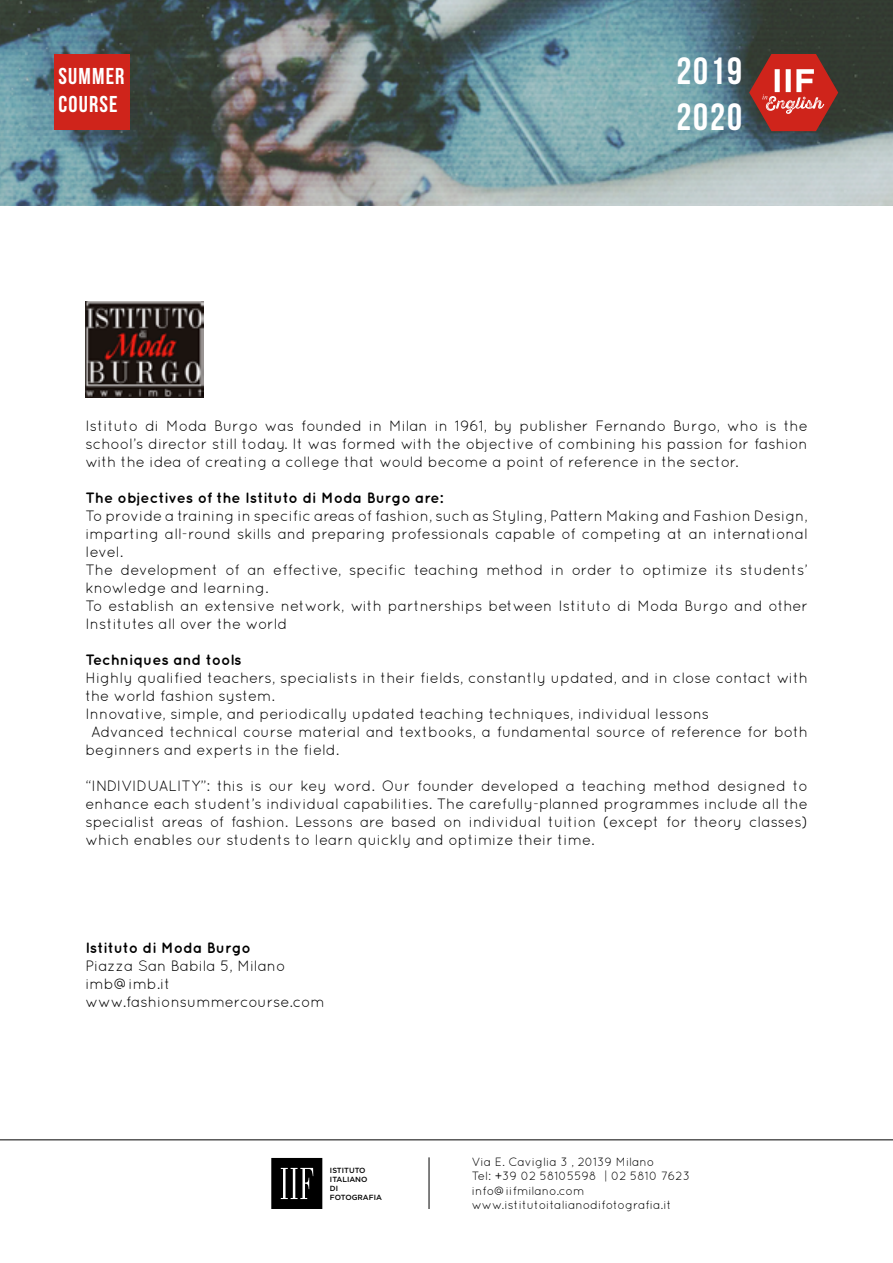
<style>
.page{position:relative;width:893px;height:1263px;background:#fff}
.page>*{position:absolute;margin:0;border:0;box-sizing:border-box;transform-origin:0 0}
.t1{font:37.8px/45.5px "Bebas Neue";letter-spacing:.05em;color:#fff}
.t2{font:22.95px/27.6px "Bebas Neue";letter-spacing:.05em;color:#fff}
.t3{font:15px/18px "Quicksand";color:#000;text-align:justify}
.t4{font:700 15px "Quicksand";color:#000}
.t5{font:12px/14.4px "Quicksand";color:#000}
.t6{font:500 7.5px/9px "Gotham";color:#000}
</style>
<div class="page">
<hr style="left:0;top:1139px;width:893px;height:1px;background:#000">
<hr style="left:429px;top:1157px;width:1px;height:52px;background:#000">
<img style="left:86px;top:302px;width:118px;height:95px">
<img style="left:0;top:0;width:893px;height:206px">
<div style="left:54px;top:54px;width:76px;height:76px;background:#cf241b"></div>
<svg style="left:749px;top:54px;width:89px;height:77px;background:#ad423b"></svg>
<svg style="left:271px;top:1158px;width:51px;height:51px;background:#1e1e1e"></svg>
<h2 class="t2" style="left:59px;top:62px;width:67px">SUMMER<br>COURSE</h2>
<h1 class="t1" style="left:676px;top:48px;width:67px">2019<br>2020</h1>
<p class="t3" style="left:85px;top:417px;width:724px">Istituto di Moda Burgo was founded in Milan in 1961, by publisher Fernando Burgo, who is the school’s director still today. It was formed with the objective of combining his passion for fashion with the idea of creating a college that would become a point of reference in the sector.</p>
<p class="t4" style="left:85px;top:489px;width:359px">The objectives of the Istituto di Moda Burgo are:</p>
<p class="t3" style="left:85px;top:507px;width:724px;text-align:left">To provide a training in specific areas of fashion, such as Styling, Pattern Making and Fashion Design, imparting all-round skills and preparing professionals capable of competing at an international level.<br>The development of an effective, specific teaching method in order to optimize its students’ knowledge and learning.<br>To establish an extensive network, with partnerships between Istituto di Moda Burgo and other Institutes all over the world</p>
<p class="t4" style="left:85px;top:651px;width:158px">Techniques and tools</p>
<p class="t3" style="left:85px;top:669px;width:724px">Highly qualified teachers, specialists in their fields, constantly updated, and in close contact with</p>
<p class="t3" style="left:85px;top:687px;width:191px">the world fashion system.</p>
<p class="t3" style="left:85px;top:705px;width:625px">Innovative, simple, and periodically updated teaching techniques, individual lessons</p>
<p class="t3" style="left:91px;top:723px;width:718px">Advanced technical course material and textbooks, a fundamental source of reference for both</p>
<p class="t3" style="left:85px;top:741px;width:255px">beginners and experts in the field.</p>
<p class="t3" style="left:85px;top:777px;width:724px">“INDIVIDUALITY”: this is our key word. Our founder developed a teaching method designed to enhance each student’s individual capabilities. The carefully-planned programmes include all the specialist areas of fashion. Lessons are based on individual tuition (except for theory classes) which enables our students to learn quickly and optimize their time.</p>
<p class="t4" style="left:85px;top:939px;width:167px">Istituto di Moda Burgo</p>
<p class="t3" style="left:85px;top:957px;width:241px;text-align:left">Piazza San Babila 5, Milano imb@imb.it www.fashionsummercourse.com</p>
<p class="t6" style="left:330px;top:1166px;width:54px">ISTITUTO<br>ITALIANO<br>DI<br>FOTOGRAFIA</p>
<p class="t5" style="left:472px;top:1154px;width:220px">Via E. Caviglia 3 , 20139 Milano<br>Tel: +39 02 58105598 | 02 5810 7623 info@iifmilano.com www.istitutoitalianodifotografia.it</p>
</div>
